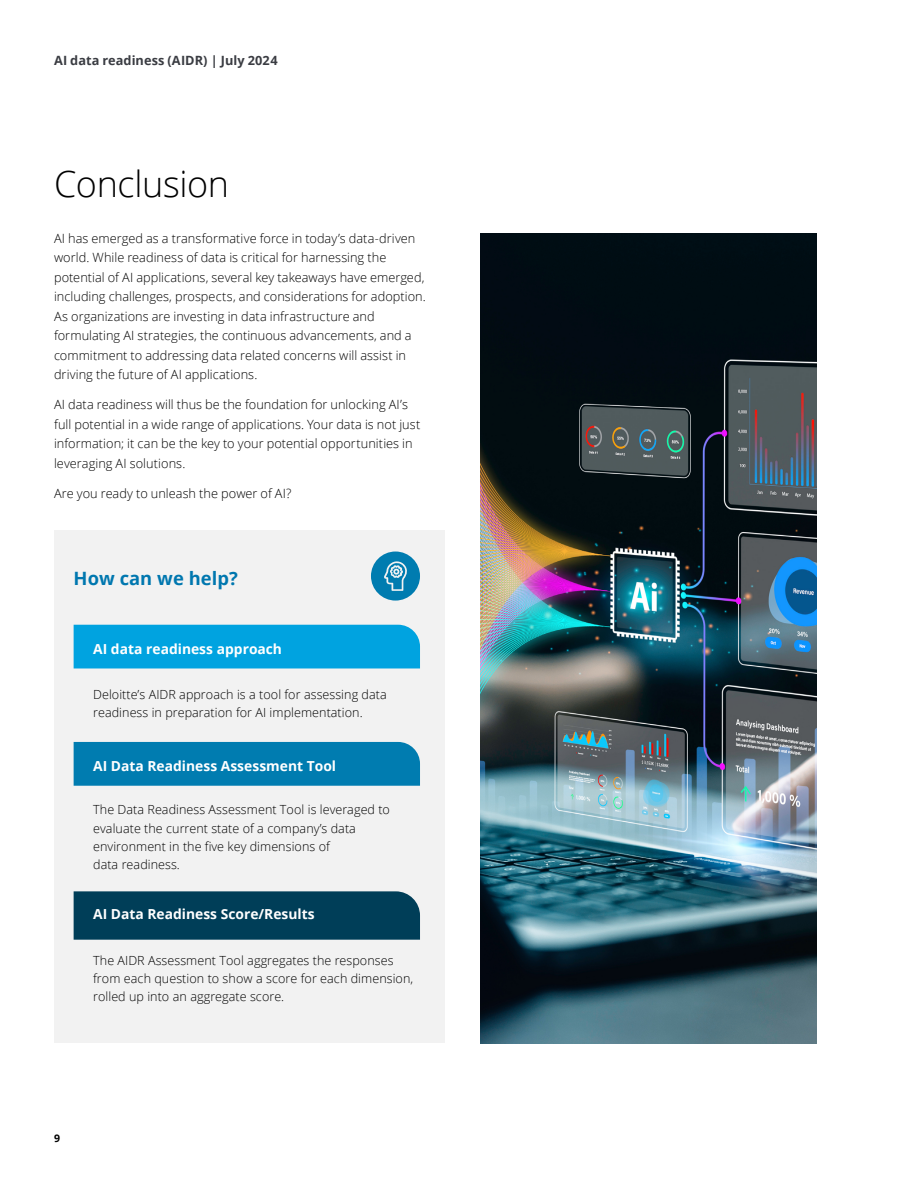
<style>
.page{position:relative;width:918px;height:1188px;background:#fff}
.page>*{position:absolute;margin:0;border:0;box-sizing:border-box;transform-origin:0 0}
.t1{font:300 36px "Open Sans";letter-spacing:-.01em;color:#000}
.t2{font:700 18.3px "Open Sans";letter-spacing:.005em;color:#0077af}
.t3{font:700 13.8px "Open Sans";color:#fff}
.t4{font:300 12.75px/19.5px "Open Sans";letter-spacing:.005em;color:#000}
.t5{font:700 12.75px "Open Sans";letter-spacing:.005em;color:#3a3c42}
.t6{font:300 12.6px/18.3px "Open Sans";letter-spacing:.005em;color:#000}
.t7{font:700 10.5px "Open Sans";color:#000}
</style>
<div class="page">
<div style="left:54px;top:531px;width:390px;height:512px;background:#f2f2f2"></div>
<div style="left:74px;top:625px;width:346px;height:43px;background:#00a3e0"></div>
<div style="left:74px;top:742px;width:346px;height:44px;background:#007cb0"></div>
<div style="left:74px;top:891px;width:346px;height:49px;background:#003e58"></div>
<svg style="left:371px;top:552px;width:49px;height:49px"></svg>
<img style="left:480px;top:234px;width:336px;height:810px">
<p class="t5" style="left:54px;top:51px;width:225px">AI data readiness (AIDR) | July 2024</p>
<h1 class="t1" style="left:54px;top:159px;width:177px">Conclusion</h1>
<p class="t4" style="left:54px;top:228px;width:373px">AI has emerged as a transformative force in today’s data-driven world. While readiness of data is critical for harnessing the potential of AI applications, several key takeaways have emerged, including challenges, prospects, and considerations for adoption.<br>As organizations are investing in data infrastructure and formulating AI strategies, the continuous advancements, and a commitment to addressing data related concerns will assist in driving the future of AI applications.</p>
<p class="t4" style="left:54px;top:395px;width:368px">AI data readiness will thus be the foundation for unlocking AI’s full potential in a wide range of applications. Your data is not just information; it can be the key to your potential opportunities in leveraging AI solutions.</p>
<p class="t4" style="left:54px;top:483px;width:239px">Are you ready to unleash the power of AI?</p>
<h2 class="t2" style="left:74px;top:566px;width:166px">How can we help?</h2>
<p class="t3" style="left:93px;top:639px;width:190px">AI data readiness approach</p>
<p class="t6" style="left:93px;top:685px;width:295px">Deloitte’s AIDR approach is a tool for assessing data readiness in preparation for AI implementation.</p>
<p class="t3" style="left:93px;top:756px;width:244px">AI Data Readiness Assessment Tool</p>
<p class="t6" style="left:93px;top:800px;width:298px">The Data Readiness Assessment Tool is leveraged to evaluate the current state of a company’s data environment in the five key dimensions of<br>data readiness.</p>
<p class="t3" style="left:93px;top:904px;width:223px">AI Data Readiness Score/Results</p>
<p class="t6" style="left:93px;top:951px;width:322px">The AIDR Assessment Tool aggregates the responses from each question to show a score for each dimension, rolled up into an aggregate score.</p>
<p class="t7" style="left:54px;top:1131px;width:7px">9</p>
</div>
